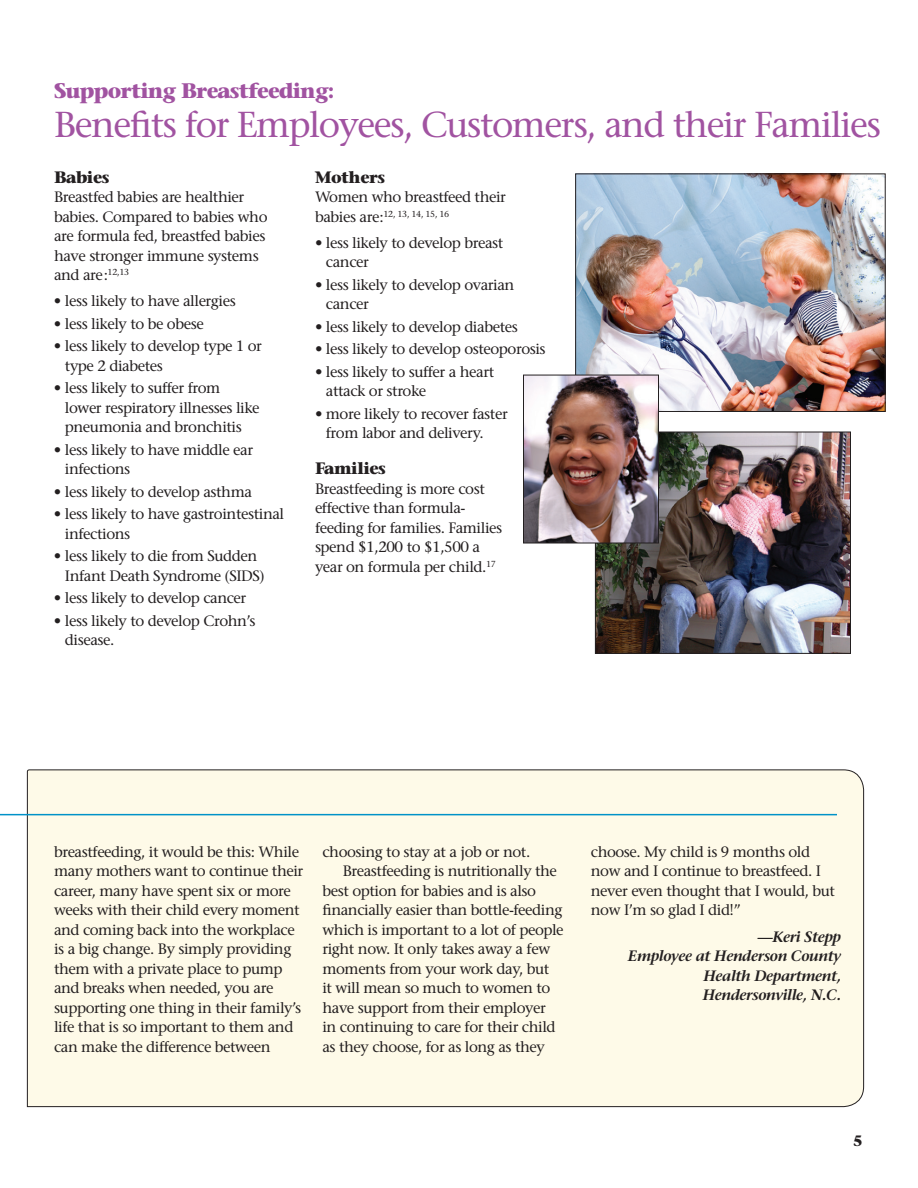
<style>
.page{position:relative;width:918px;height:1188px;background:#fff}
.page>*{position:absolute;margin:0;border:0;box-sizing:border-box;transform-origin:0 0}
.t1{font:36px "Stone Serif";letter-spacing:-.04em;color:#a153a1}
.t2{font:700 21px "Stone Serif";letter-spacing:-.04em;color:#a153a1}
.t3{font:700 16.5px "Stone Serif";letter-spacing:-.03em;color:#231f20}
.t4{font:15px/19.5px "Stone Serif";letter-spacing:-.03em;color:#231f20}
.t5{font:italic 600 15px/19.5px "Stone Serif";letter-spacing:-.03em;color:#231f20;text-align:right}
.t6{font:700 15px "Stone Serif";color:#231f20}
.t7{font:8.7px "Stone Serif";letter-spacing:-.03em;color:#231f20}
.s1{font-size:15px}
</style>
<div class="page">
<img style="left:577px;top:176px;width:307px;height:234px">
<div style="left:575px;top:174px;width:311px;height:238px;border:1px solid #231f20"></div>
<img style="left:597px;top:434px;width:252px;height:218px">
<div style="left:595px;top:432px;width:256px;height:222px;border:1px solid #231f20"></div>
<img style="left:525px;top:377px;width:132px;height:164px">
<div style="left:523px;top:375px;width:136px;height:168px;border:1px solid #231f20"></div>
<div style="left:27px;top:769px;width:837px;height:338px;background:#fefae8"></div>
<hr style="left:0;top:814px;width:837px;height:1px;background:#0092c8">
<h2 class="t2" style="left:54px;top:77px;width:282px">Supporting Breastfeeding:</h2>
<h1 class="t1" style="left:54px;top:102px;width:829px">Benefits for Employees, Customers, and their Families</h1>
<p class="t3" style="left:54px;top:166px;width:57px">Babies</p>
<p class="t4" style="left:54px;top:187px;width:215px">Breastfed babies are healthier babies. Compared to babies who are formula fed, breastfed babies have stronger immune systems and are:<sup>12,13</sup></p>
<p class="t4" style="left:54px;top:291px;width:183px">• less likely to have allergies</p>
<p class="t4" style="left:54px;top:314px;width:151px">• less likely to be obese</p>
<p class="t4" style="left:65px;top:336px;width:199px;text-indent:-11px">• less likely to develop type 1 or type 2 diabetes</p>
<p class="t4" style="left:65px;top:378px;width:196px;text-indent:-11px">• less likely to suffer from lower respiratory illnesses like pneumonia and bronchitis</p>
<p class="t4" style="left:65px;top:440px;width:190px;text-indent:-11px">• less likely to have middle ear infections</p>
<p class="t4" style="left:54px;top:482px;width:200px">• less likely to develop asthma</p>
<p class="t4" style="left:65px;top:504px;width:221px;text-indent:-11px">• less likely to have gastrointestinal infections</p>
<p class="t4" style="left:65px;top:546px;width:202px;text-indent:-11px">• less likely to die from Sudden<br>Infant Death Syndrome (SIDS)</p>
<p class="t4" style="left:54px;top:588px;width:194px">• less likely to develop cancer</p>
<p class="t4" style="left:65px;top:611px;width:192px;text-indent:-11px">• less likely to develop Crohn’s disease.</p>
<p class="t3" style="left:315px;top:166px;width:72px">Mothers</p>
<p class="t4" style="left:315px;top:187px;width:193px">Women who breastfeed their</p>
<p class="t7" style="left:315px;top:208px;width:136px"><span class="s1">babies are:</span>12, 13, 14, 15, 16</p>
<p class="t4" style="left:326px;top:233px;width:179px;text-indent:-11px">• less likely to develop breast cancer</p>
<p class="t4" style="left:326px;top:275px;width:190px;text-indent:-11px">• less likely to develop ovarian cancer</p>
<p class="t4" style="left:315px;top:317px;width:204px">• less likely to develop diabetes</p>
<p class="t4" style="left:315px;top:339px;width:232px">• less likely to develop osteoporosis</p>
<p class="t4" style="left:326px;top:362px;width:170px;text-indent:-11px">• less likely to suffer a heart attack or stroke</p>
<p class="t4" style="left:326px;top:404px;width:183px;text-indent:-11px">• more likely to recover faster from labor and delivery.</p>
<p class="t3" style="left:315px;top:458px;width:72px">Families</p>
<p class="t4" style="left:315px;top:479px;width:189px">Breastfeeding is more cost effective than formula&shy;feeding for families. Families spend $1,200 to $1,500 a year on formula per child.<sup>17</sup></p>
<p class="t4" style="left:54px;top:842px;width:251px">breastfeeding, it would be this: While many mothers want to continue their career, many have spent six or more weeks with their child every moment and coming back into the workplace is a big change. By simply providing them with a private place to pump and breaks when needed, you are supporting one thing in their family’s life that is so important to them and can make the difference between</p>
<p class="t4" style="left:322px;top:842px;width:209px">choosing to stay at a job or not.</p>
<p class="t4" style="left:343px;top:861px;width:216px">Breastfeeding is nutritionally the</p>
<p class="t4" style="left:322px;top:881px;width:215px">best option for babies and is also</p>
<p class="t4" style="left:322px;top:900px;width:242px">financially easier than bottle-feeding</p>
<p class="t4" style="left:322px;top:920px;width:243px">which is important to a lot of people</p>
<p class="t4" style="left:322px;top:939px;width:229px">right now. It only takes away a few</p>
<p class="t4" style="left:322px;top:959px;width:229px">moments from your work day, but</p>
<p class="t4" style="left:322px;top:978px;width:230px">it will mean so much to women to</p>
<p class="t4" style="left:322px;top:998px;width:225px">have support from their employer</p>
<p class="t4" style="left:322px;top:1017px;width:235px">in continuing to care for their child</p>
<p class="t4" style="left:322px;top:1037px;width:224px">as they choose, for as long as they</p>
<p class="t4" style="left:591px;top:842px;width:246px">choose. My child is 9 months old now and I continue to breastfeed. I never even thought that I would, but now I’m so glad I did!”</p>
<p class="t5" style="left:628px;top:927px;width:215px">—Keri Stepp<br>Employee at Henderson County<br>Health Department,<br>Hendersonville, N.C.</p>
<p class="t6" style="left:853px;top:1131px;width:11px">5</p>
</div>
